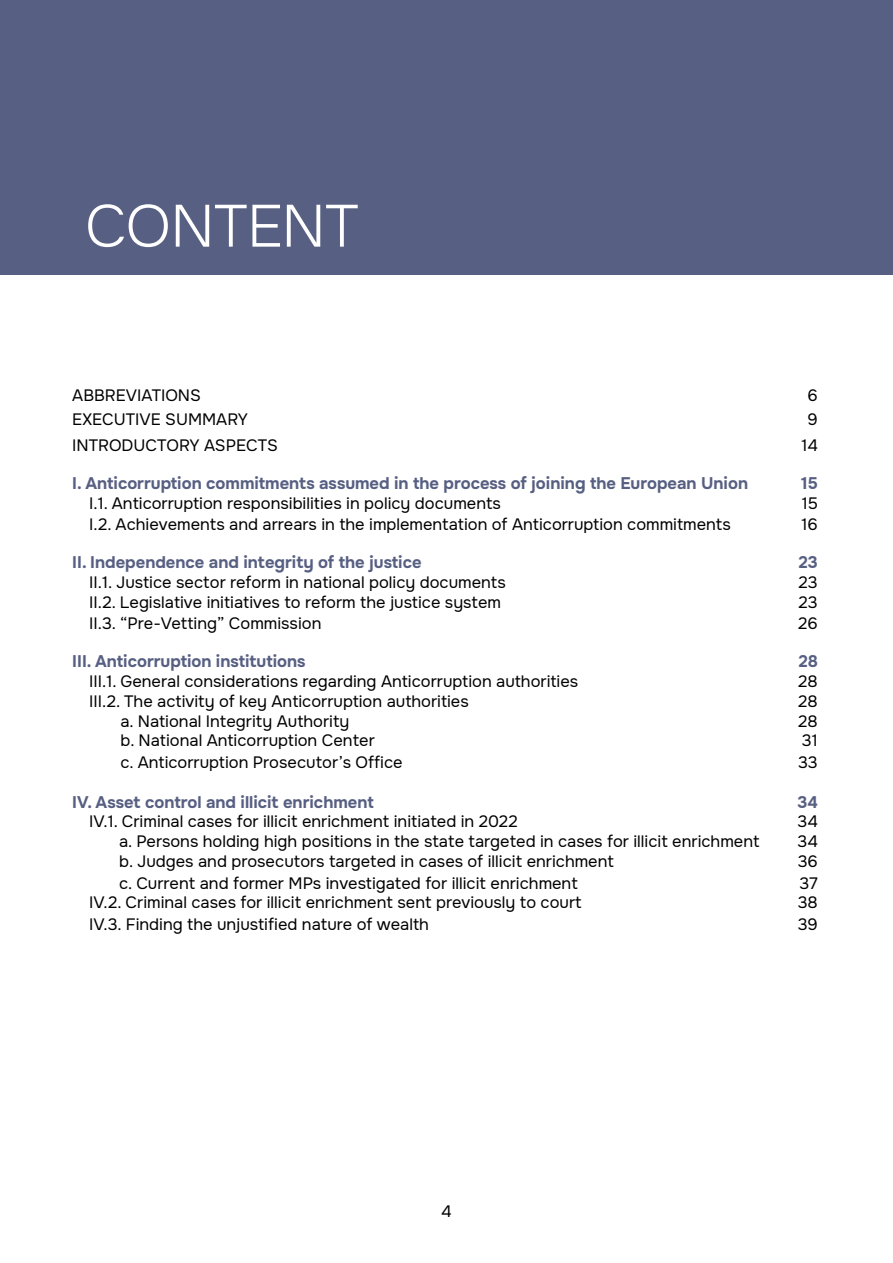
<style>
.page{position:relative;width:893px;height:1263px;background:#fff}
.page>*{position:absolute;margin:0;border:0;box-sizing:border-box;transform-origin:0 0}
.t1{font:300 59.25px "Onest";letter-spacing:-.015em;color:#fff}
.t2{font:16.5px "Onest";color:#000}
.t3{font:700 16.5px "Onest";color:#575f82}
</style>
<div class="page">
<div style="left:0;top:0;width:893px;height:274px;background:#575f82"></div>
<h1 class="t1" style="left:85px;top:190px;width:275px">CONTENT</h1>
<p class="t2" style="left:72px;top:385px;width:130px">ABBREVIATIONS</p>
<p class="t2" style="left:808px;top:385px;width:12px">6</p>
<p class="t2" style="left:72px;top:409px;width:177px">EXECUTIVE SUMMARY</p>
<p class="t2" style="left:808px;top:409px;width:12px">9</p>
<p class="t2" style="left:72px;top:435px;width:207px">INTRODUCTORY ASPECTS</p>
<p class="t2" style="left:801px;top:435px;width:18px">14</p>
<p class="t3" style="left:72px;top:473px;width:677px">I. Anticorruption commitments assumed in the process of joining the European Union</p>
<p class="t3" style="left:801px;top:473px;width:18px">15</p>
<p class="t2" style="left:89px;top:492px;width:413px">I.1. Anticorruption responsibilities in policy documents</p>
<p class="t2" style="left:802px;top:492px;width:18px">15</p>
<p class="t2" style="left:89px;top:514px;width:643px">I.2. Achievements and arrears in the implementation of Anticorruption commitments</p>
<p class="t2" style="left:802px;top:514px;width:18px">16</p>
<p class="t3" style="left:72px;top:552px;width:351px">II. Independence and integrity of the justice</p>
<p class="t3" style="left:799px;top:552px;width:20px">23</p>
<p class="t2" style="left:89px;top:572px;width:418px">II.1. Justice sector reform in national policy documents</p>
<p class="t2" style="left:799px;top:572px;width:21px">23</p>
<p class="t2" style="left:89px;top:591px;width:413px">II.2. Legislative initiatives to reform the justice system</p>
<p class="t2" style="left:799px;top:591px;width:21px">23</p>
<p class="t2" style="left:89px;top:613px;width:234px">II.3. “Pre-Vetting” Commission</p>
<p class="t2" style="left:798px;top:613px;width:21px">26</p>
<p class="t3" style="left:72px;top:651px;width:235px">III. Anticorruption institutions</p>
<p class="t3" style="left:799px;top:651px;width:21px">28</p>
<p class="t2" style="left:89px;top:671px;width:491px">III.1. General considerations regarding Anticorruption authorities</p>
<p class="t2" style="left:798px;top:671px;width:21px">28</p>
<p class="t2" style="left:89px;top:690px;width:381px">III.2. The activity of key Anticorruption authorities</p>
<p class="t2" style="left:798px;top:690px;width:21px">28</p>
<p class="t2" style="left:120px;top:710px;width:230px">a. National Integrity Authority</p>
<p class="t2" style="left:798px;top:710px;width:21px">28</p>
<p class="t2" style="left:120px;top:730px;width:256px">b. National Anticorruption Center</p>
<p class="t2" style="left:802px;top:730px;width:17px">31</p>
<p class="t2" style="left:120px;top:752px;width:284px">c. Anticorruption Prosecutor’s Office</p>
<p class="t2" style="left:798px;top:752px;width:21px">33</p>
<p class="t3" style="left:72px;top:792px;width:303px">IV. Asset control and illicit enrichment</p>
<p class="t3" style="left:798px;top:792px;width:22px">34</p>
<p class="t2" style="left:89px;top:811px;width:430px">IV.1. Criminal cases for illicit enrichment initiated in 2022</p>
<p class="t2" style="left:797px;top:811px;width:22px">34</p>
<p class="t2" style="left:119px;top:831px;width:642px">a. Persons holding high positions in the state targeted in cases for illicit enrichment</p>
<p class="t2" style="left:797px;top:831px;width:22px">34</p>
<p class="t2" style="left:119px;top:851px;width:496px">b. Judges and prosecutors targeted in cases of illicit enrichment</p>
<p class="t2" style="left:798px;top:851px;width:22px">36</p>
<p class="t2" style="left:119px;top:872px;width:460px">c. Current and former MPs investigated for illicit enrichment</p>
<p class="t2" style="left:800px;top:872px;width:20px">37</p>
<p class="t2" style="left:89px;top:892px;width:494px">IV.2. Criminal cases for illicit enrichment sent previously to court</p>
<p class="t2" style="left:798px;top:892px;width:22px">38</p>
<p class="t2" style="left:89px;top:914px;width:341px">IV.3. Finding the unjustified nature of wealth</p>
<p class="t2" style="left:798px;top:914px;width:22px">39</p>
<p class="t2" style="left:441px;top:1201px;width:12px">4</p>
</div>
